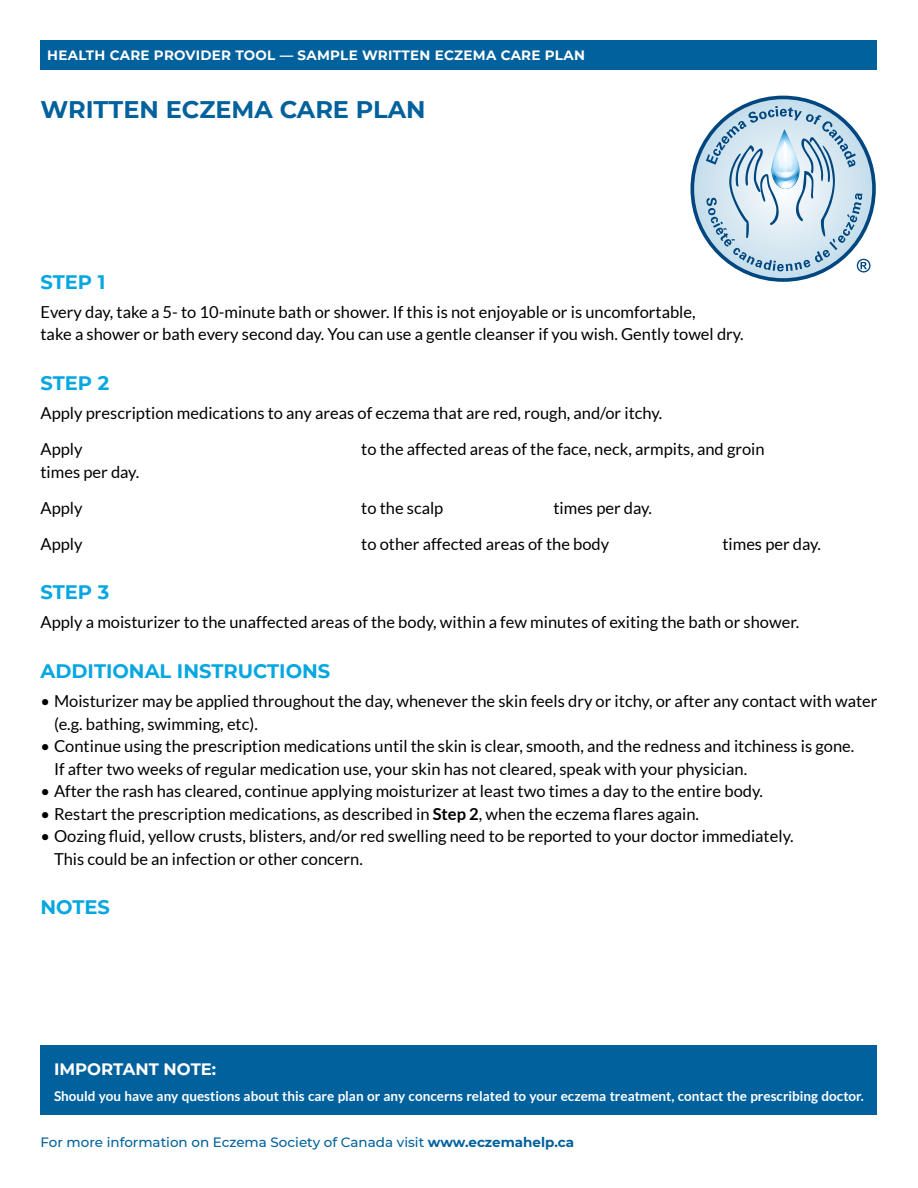
<style>
.page{position:relative;width:918px;height:1188px;background:#fff}
.page>*{position:absolute;margin:0;border:0;box-sizing:border-box;transform-origin:0 0}
.Title-01{font:700 24px "Montserrat";color:#00619d}
.Title-02{font:700 19.5px "Montserrat";color:#06a7e0}
.Body_-_Level_1{font:16.5px/22.5px "Lato";color:#000}
.Title-02-2{font:700 16.5px "Montserrat";color:#fff}
.Body_-_Level_1-2{font:700 13.5px "Lato";color:#fff}
.Body_-_Level_1-3{font:500 13.5px "Montserrat";color:#00619d}
.t1{font:700 13.5px "Montserrat";letter-spacing:.02em;color:#fff}
.s1{font-weight:700}
</style>
<div class="page">
<div style="left:40px;top:40px;width:838px;height:30px;background:#00619d"></div>
<div style="left:40px;top:1045px;width:838px;height:70px;background:#00619d"></div>
<img style="left:692px;top:97px;width:182px;height:183px;border-radius:90px">
<div style="left:691px;top:96px;width:185px;height:186px;border:4px solid #00467f;border-radius:50%"></div>
<svg style="left:706px;top:106px;width:165px;height:167px"></svg>
<p class="t1" style="left:47px;top:46px;width:539px">HEALTH CARE PROVIDER TOOL — SAMPLE WRITTEN ECZEMA CARE PLAN</p>
<p class="Title-01" style="left:40px;top:92px;width:387px">WRITTEN ECZEMA CARE PLAN</p>
<p class="Title-02" style="left:40px;top:268px;width:66px">STEP 1</p>
<p class="Body_-_Level_1" style="left:40px;top:301px;width:705px">Every day, take a 5- to 10-minute bath or shower. If this is not enjoyable or is uncomfortable,<br>take a shower or bath every second day. You can use a gentle cleanser if you wish. Gently towel dry.</p>
<p class="Title-02" style="left:40px;top:369px;width:70px">STEP 2</p>
<p class="Body_-_Level_1" style="left:40px;top:402px;width:623px">Apply prescription medications to any areas of eczema that are red, rough, and/or itchy.</p>
<p class="Body_-_Level_1" style="left:40px;top:438px;width:44px">Apply</p>
<p class="Body_-_Level_1" style="left:361px;top:438px;width:405px">to the affected areas of the face, neck, armpits, and groin</p>
<p class="Body_-_Level_1" style="left:40px;top:460px;width:100px">times per day.</p>
<p class="Body_-_Level_1" style="left:40px;top:496px;width:44px">Apply</p>
<p class="Body_-_Level_1" style="left:361px;top:496px;width:84px">to the scalp</p>
<p class="Body_-_Level_1" style="left:553px;top:496px;width:100px">times per day.</p>
<p class="Body_-_Level_1" style="left:40px;top:532px;width:44px">Apply</p>
<p class="Body_-_Level_1" style="left:361px;top:532px;width:250px">to other affected areas of the body</p>
<p class="Body_-_Level_1" style="left:722px;top:532px;width:100px">times per day.</p>
<p class="Title-02" style="left:40px;top:578px;width:70px">STEP 3</p>
<p class="Body_-_Level_1" style="left:40px;top:611px;width:760px">Apply a moisturizer to the unaffected areas of the body, within a few minutes of exiting the bath or shower.</p>
<p class="Title-02" style="left:40px;top:657px;width:291px">ADDITIONAL INSTRUCTIONS</p>
<p class="Body_-_Level_1" style="left:54px;top:690px;width:825px;text-indent:-14px">• Moisturizer may be applied throughout the day, whenever the skin feels dry or itchy, or after any contact with water (e.g. bathing, swimming, etc).</p>
<p class="Body_-_Level_1" style="left:54px;top:735px;width:802px;text-indent:-14px">• Continue using the prescription medications until the skin is clear, smooth, and the redness and itchiness is gone.<br>If after two weeks of regular medication use, your skin has not cleared, speak with your physician.</p>
<p class="Body_-_Level_1" style="left:40px;top:780px;width:724px">• After the rash has cleared, continue applying moisturizer at least two times a day to the entire body.</p>
<p class="Body_-_Level_1" style="left:40px;top:802px;width:660px">• Restart the prescription medications, as described in <span class="s1">Step 2</span>, when the eczema flares again.</p>
<p class="Body_-_Level_1" style="left:54px;top:825px;width:741px;text-indent:-14px">• Oozing fluid, yellow crusts, blisters, and/or red swelling need to be reported to your doctor immediately.<br>This could be an infection or other concern.</p>
<p class="Title-02" style="left:40px;top:893px;width:71px">NOTES</p>
<p class="Title-02-2" style="left:54px;top:1057px;width:164px">IMPORTANT NOTE:</p>
<p class="Body_-_Level_1-2" style="left:54px;top:1089px;width:811px">Should you have any questions about this care plan or any concerns related to your eczema treatment, contact the prescribing doctor.</p>
<p class="Body_-_Level_1-3" style="left:40px;top:1133px;width:535px">For more information on Eczema Society of Canada visit <span class="s1">www.eczemahelp.ca</span></p>
</div>
